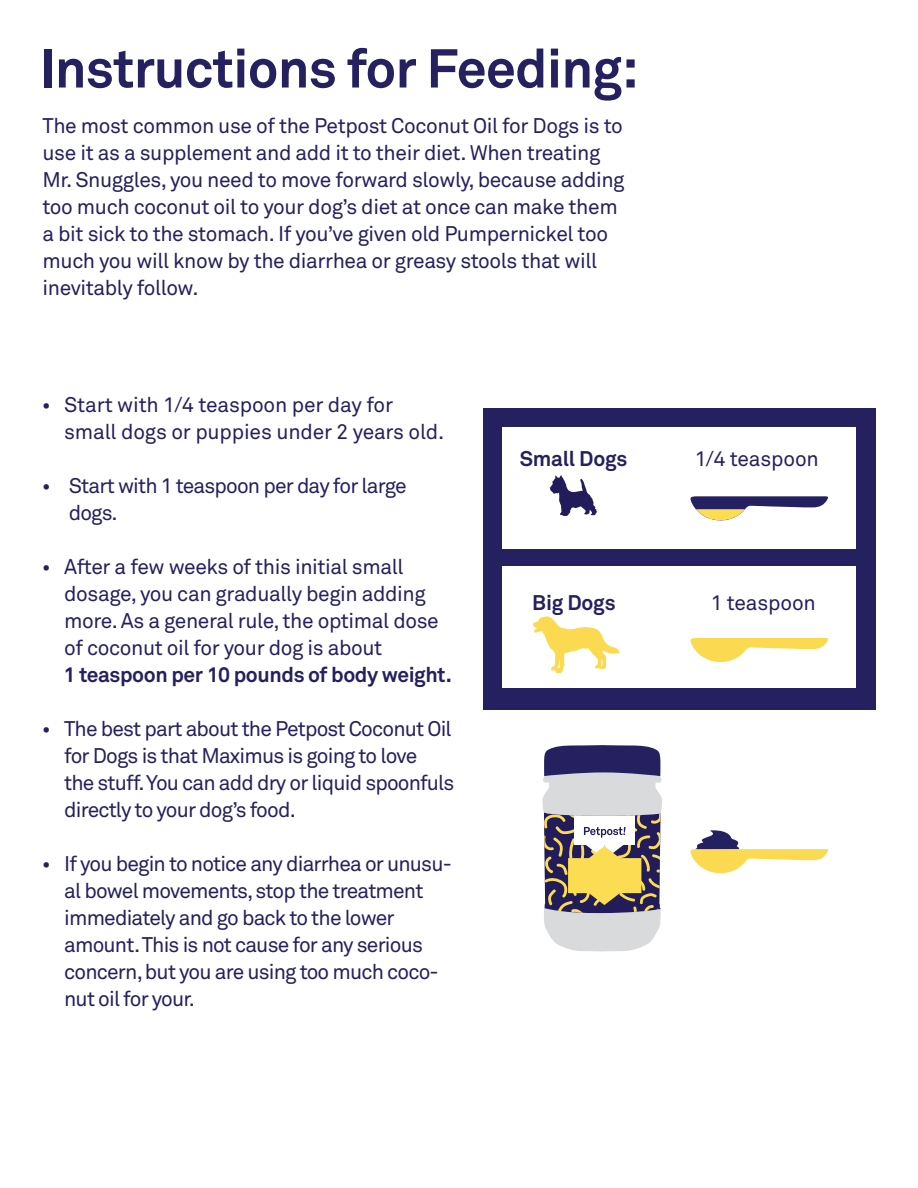
<style>
.page{position:relative;width:918px;height:1188px;background:#fff}
.page>*{position:absolute;margin:0;border:0;box-sizing:border-box;transform-origin:0 0}
.t1{font:700 54px "Akkurat";letter-spacing:-.015em;color:#252160}
.t2{font:21px/27px "Akkurat";letter-spacing:-.025em;color:#252160}
.t3{font:700 21px "Akkurat";letter-spacing:-.02em;color:#252160}
</style>
<div class="page">
<div style="left:483px;top:408px;width:393px;height:302px;background:#252160"></div>
<div style="left:502px;top:427px;width:354px;height:122px;background:#fff"></div>
<div style="left:502px;top:566px;width:354px;height:122px;background:#fff"></div>
<svg style="left:533px;top:616px;width:87px;height:57px"></svg>
<svg style="left:550px;top:475px;width:47px;height:41px"></svg>
<svg style="left:690px;top:638px;width:138px;height:24px"></svg>
<svg style="left:690px;top:496px;width:138px;height:25px"></svg>
<svg style="left:543px;top:745px;width:119px;height:207px"></svg>
<svg style="left:690px;top:830px;width:138px;height:44px"></svg>
<p class="t1" style="left:40px;top:34px;width:601px">Instructions for Feeding:</p>
<p class="t2" style="left:43px;top:112px;width:584px">The most common use of the Petpost Coconut Oil for Dogs is to use it as a supplement and add it to their diet. When treating Mr. Snuggles, you need to move forward slowly, because adding too much coconut oil to your dog’s diet at once can make them a bit sick to the stomach. If you’ve given old Pumpernickel too much you will know by the diarrhea or greasy stools that will inevitably follow.</p>
<p class="t2" style="left:64px;top:391px;width:382px;text-indent:-22px">• Start with 1/4 teaspoon per day for small dogs or puppies under 2 years old.</p>
<p class="t2" style="left:69px;top:472px;width:340px;text-indent:-27px">• Start with 1 teaspoon per day for large dogs.</p>
<p class="t2" style="left:64px;top:553px;width:376px;text-indent:-22px">• After a few weeks of this initial small dosage, you can gradually begin adding more. As a general rule, the optimal dose of coconut oil for your dog is about</p>
<p class="t3" style="left:64px;top:661px;width:390px">1 teaspoon per 10 pounds of body weight.</p>
<p class="t2" style="left:64px;top:715px;width:392px;text-indent:-22px">• The best part about the Petpost Coconut Oil for Dogs is that Maximus is going to love<br>the stuff. You can add dry or liquid spoonfuls directly to your dog’s food.</p>
<p class="t2" style="left:64px;top:850px;width:389px;text-indent:-22px">• If you begin to notice any diarrhea or unusu&shy;al bowel movements, stop the treatment immediately and go back to the lower amount. This is not cause for any serious concern, but you are using too much coco&shy;nut oil for your.</p>
<p class="t3" style="left:520px;top:445px;width:109px">Small Dogs</p>
<p class="t3" style="left:532px;top:589px;width:85px">Big Dogs</p>
<p class="t2" style="left:695px;top:445px;width:126px">1/4 teaspoon</p>
<p class="t2" style="left:711px;top:589px;width:107px">1 teaspoon</p>
</div>
